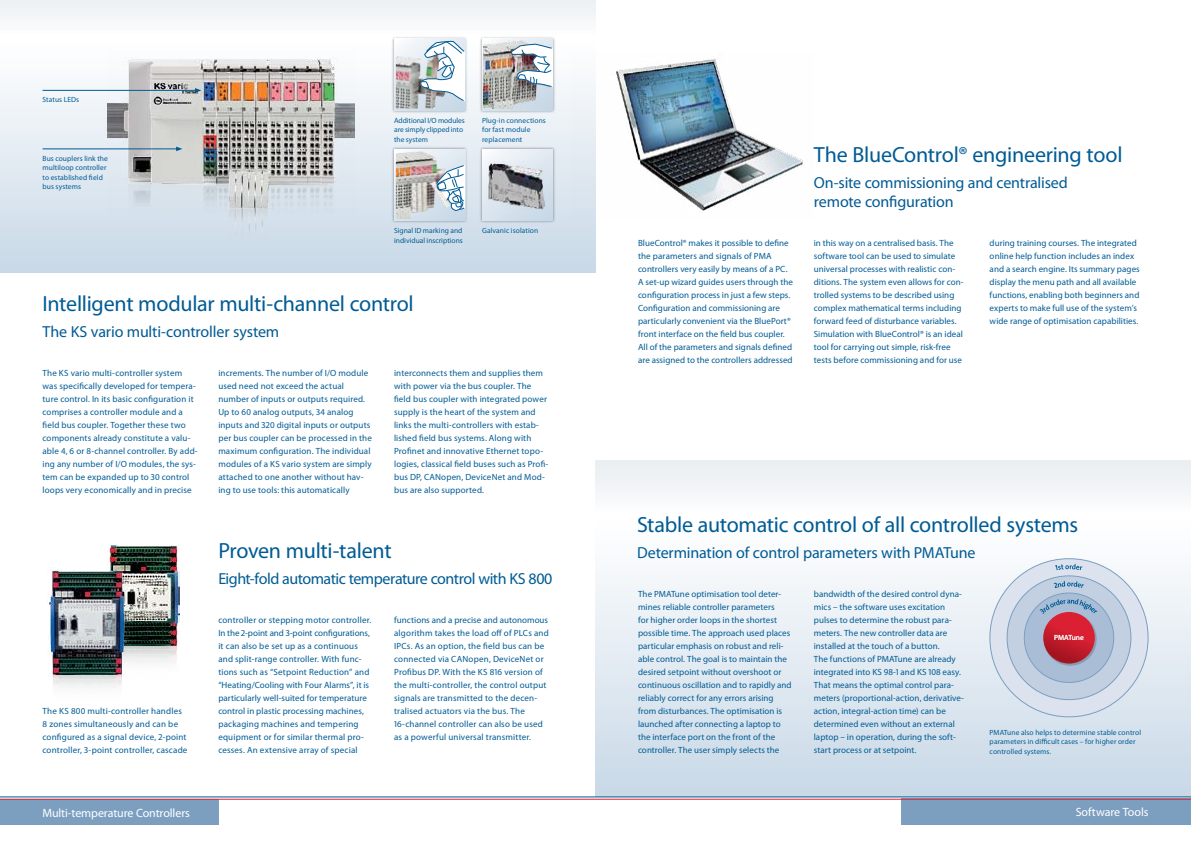
<style>
.page{position:relative;width:1191px;height:842px;background:#fff}
.page>*{position:absolute;margin:0;border:0;box-sizing:border-box;transform-origin:0 0}
.t1{font:22px "Myriad Pro";letter-spacing:-.015em;color:#005b94}
.t2{font:16px/19.5px "Myriad Pro";letter-spacing:-.01em;color:#005b94}
.t3{font:16px "Myriad Pro";letter-spacing:-.03em;color:#005b94}
.t4{font:12px "Myriad Pro";letter-spacing:-.01em;color:#fff}
.t5{font:9px/13px "Myriad Pro";letter-spacing:.01em;color:#005b94}
.t6{font:7.5px/9.5px "Myriad Pro";letter-spacing:.01em;color:#005b94}
.t7{font:7.5px/9.5px "Myriad Pro";letter-spacing:-.01em;color:#005b94}
.t8{font:7.5px "Myriad Pro";color:#fff}
</style>
<div class="page">
<div style="left:901px;top:799px;width:290px;height:26px;background:#7c9fc0"></div>
<div style="left:0;top:799px;width:218px;height:26px;background:#7c9fc0"></div>
<svg style="left:0;top:0;width:595px;height:272px"></svg>
<svg style="left:595px;top:461px;width:596px;height:336px"></svg>
<img style="left:570px;top:53px;width:233px;height:167px">
<hr style="left:0;top:799px;width:1191px;height:1px;background:#da2032">
<hr style="left:0;top:797px;width:1191px;height:1px;background:#005b94">
<img style="left:108px;top:212px;width:246px;height:5px">
<img style="left:228px;top:212px;width:40px;height:31px">
<img style="left:108px;top:49px;width:246px;height:163px">
<div style="left:479px;top:147px;width:76px;height:77px;background:#000;opacity:.4"></div>
<div style="left:482px;top:149px;width:71px;height:72px;background:linear-gradient(to bottom,#edf2f7,#cddce9)"></div>
<img style="left:488px;top:162px;width:57px;height:48px">
<div style="left:391px;top:36px;width:76px;height:77px;background:#000;opacity:.4"></div>
<svg style="left:394px;top:39px;width:71px;height:71px"></svg>
<img style="left:396px;top:41px;width:55px;height:67px">
<svg style="left:420px;top:40px;width:45px;height:61px"></svg>
<div style="left:479px;top:36px;width:76px;height:77px;background:#000;opacity:.4"></div>
<svg style="left:482px;top:39px;width:71px;height:71px"></svg>
<img style="left:484px;top:41px;width:67px;height:67px">
<svg style="left:510px;top:44px;width:43px;height:43px"></svg>
<div style="left:391px;top:147px;width:76px;height:77px;background:#000;opacity:.4"></div>
<div style="left:394px;top:149px;width:71px;height:72px;background:linear-gradient(to right,#dae4ee,#c5d6e6)"></div>
<img style="left:396px;top:151px;width:67px;height:68px">
<svg style="left:436px;top:165px;width:29px;height:46px"></svg>
<img style="left:108px;top:546px;width:71px;height:98px">
<img style="left:127px;top:644px;width:50px;height:18px">
<img style="left:47px;top:567px;width:80px;height:110px">
<div style="left:990px;top:559px;width:158px;height:158px;background:#dce3ee;border-radius:50%"></div>
<div style="left:1007px;top:576px;width:123px;height:124px;background:#c2d0e2;border-radius:50%"></div>
<div style="left:1024px;top:593px;width:89px;height:89px;background:#a9bed6;border-radius:50%"></div>
<div style="left:1043px;top:612px;width:53px;height:53px;background:#000;opacity:.2"></div>
<svg style="left:1043px;top:612px;width:51px;height:51px;background:#c71d2d"></svg>
<hr style="left:43px;top:90px;width:154px;height:1px;background:#005b94">
<svg style="left:195px;top:88px;width:6px;height:5px"></svg>
<hr style="left:43px;top:149px;width:135px;height:1px;background:#005b94">
<svg style="left:176px;top:147px;width:6px;height:4px"></svg>
<svg style="left:1039px;top:599px;width:58px;height:15px"></svg>
<svg style="left:1053px;top:581px;width:31px;height:7px"></svg>
<svg style="left:1055px;top:564px;width:27px;height:6px"></svg>
<p class="t6" style="left:43px;top:95px;width:38px">Status LEDs</p>
<p class="t6" style="left:43px;top:154px;width:67px">Bus couplers link the multiloop controller to established field bus systems</p>
<p class="t7" style="left:394px;top:115px;width:72px">Additional I/O modules are simply clipped into the system</p>
<p class="t6" style="left:482px;top:115px;width:65px">Plug-in connections for fast module replacement</p>
<p class="t6" style="left:394px;top:226px;width:70px">Signal ID marking and individual inscriptions</p>
<p class="t6" style="left:482px;top:226px;width:58px">Galvanic isolation</p>
<h1 class="t1" style="left:43px;top:290px;width:373px">Intelligent modular multi-channel control</h1>
<h2 class="t2" style="left:43px;top:322px;width:238px">The KS vario multi-controller system</h2>
<p class="t5" style="left:43px;top:367px;width:157px">The KS vario multi-controller system was specifically developed for tempera&shy;ture control. In its basic configuration it comprises a controller module and a field bus coupler. Together these two components already constitute a valu&shy;able 4, 6 or 8-channel controller. By add&shy;ing any number of I/O modules, the sys&shy;tem can be expanded up to 30 control loops very economically and in precise</p>
<p class="t5" style="left:218px;top:367px;width:155px">increments. The number of I/O module used need not exceed the actual number of inputs or outputs required.<br>Up to 60 analog outputs, 34 analog inputs and 320 digital inputs or outputs per bus coupler can be processed in the maximum configuration. The individual modules of a KS vario system are simply attached to one another without hav&shy;ing to use tools: this automatically</p>
<p class="t5" style="left:394px;top:367px;width:156px">interconnects them and supplies them with power via the bus coupler. The field bus coupler with integrated power supply is the heart of the system and links the multi-controllers with estab&shy;lished field bus systems. Along with Profinet and innovative Ethernet topo&shy;logies, classical field buses such as Profi&shy;bus DP, CANopen, DeviceNet and Mod&shy;bus are also supported.</p>
<p class="t5" style="left:43px;top:705px;width:146px">The KS 800 multi-controller handles 8 zones simultaneously and can be configured as a signal device, 2-point controller, 3-point controller, cascade</p>
<h1 class="t1" style="left:218px;top:537px;width:175px">Proven multi-talent</h1>
<h2 class="t3" style="left:218px;top:569px;width:335px">Eight-fold automatic temperature control with KS 800</h2>
<p class="t5" style="left:218px;top:614px;width:154px">controller or stepping motor controller.<br>In the 2-point and 3-point configurations, it can also be set up as a continuous and split-range controller. With func&shy;tions such as “Setpoint Reduction” and “Heating/Cooling with Four Alarms”, it is particularly well-suited for temperature control in plastic processing machines, packaging machines and tempering equipment or for similar thermal pro&shy;cesses. An extensive array of special</p>
<p class="t5" style="left:394px;top:614px;width:156px">functions and a precise and autonomous algorithm takes the load off of PLCs and IPCs. As an option, the field bus can be connected via CANopen, DeviceNet or Profibus DP. With the KS 816 version of the multi-controller, the control output signals are transmitted to the decen&shy;tralised actuators via the bus. The 16-channel controller can also be used as a powerful universal transmitter.</p>
<h1 class="t1" style="left:814px;top:141px;width:310px">The BlueControl® engineering tool</h1>
<h2 class="t2" style="left:814px;top:173px;width:256px">On-site commissioning and centralised remote configuration</h2>
<p class="t5" style="left:638px;top:237px;width:156px">BlueControl® makes it possible to define the parameters and signals of PMA controllers very easily by means of a PC.<br>A set-up wizard guides users through the configuration process in just a few steps.<br>Configuration and commissioning are particularly convenient via the BluePort® front interface on the field bus coupler.<br>All of the parameters and signals defined are assigned to the controllers addressed</p>
<p class="t5" style="left:814px;top:237px;width:151px">in this way on a centralised basis. The software tool can be used to simulate universal processes with realistic con&shy;ditions. The system even allows for con&shy;trolled systems to be described using complex mathematical terms including forward feed of disturbance variables.<br>Simulation with BlueControl® is an ideal tool for carrying out simple, risk-free tests before commissioning and for use</p>
<p class="t5" style="left:989px;top:237px;width:152px">during training courses. The integrated online help function includes an index and a search engine. Its summary pages display the menu path and all available functions, enabling both beginners and experts to make full use of the system’s wide range of optimisation capabilities.</p>
<h1 class="t1" style="left:637px;top:511px;width:443px">Stable automatic control of all controlled systems</h1>
<h2 class="t2" style="left:637px;top:543px;width:340px">Determination of control parameters with PMATune</h2>
<p class="t5" style="left:638px;top:588px;width:155px">The PMATune optimisation tool deter&shy;mines reliable controller parameters<br>for higher order loops in the shortest possible time. The approach used places particular emphasis on robust and reli&shy;able control. The goal is to maintain the desired setpoint without overshoot or continuous oscillation and to rapidly and reliably correct for any errors arising from disturbances. The optimisation is launched after connecting a laptop to the interface port on the front of the controller. The user simply selects the</p>
<p class="t5" style="left:814px;top:588px;width:152px">bandwidth of the desired control dyna&shy;mics – the software uses excitation pulses to determine the robust para&shy;meters. The new controller data are installed at the touch of a button.<br>The functions of PMATune are already integrated into KS 98-1 and KS 108 easy.<br>That means the optimal control para&shy;meters (proportional-action, derivative&shy;action, integral-action time) can be determined even without an external laptop – in operation, during the soft&shy;start process or at setpoint.</p>
<p class="t8" style="left:1054px;top:633px;width:31px">PMATune</p>
<p class="t6" style="left:989px;top:727px;width:153px">PMATune also helps to determine stable control parameters in difficult cases – for higher order controlled systems.</p>
<h3 class="t4" style="left:43px;top:805px;width:149px">Multi-temperature Controllers</h3>
<h3 class="t4" style="left:1075px;top:805px;width:74px">Software Tools</h3>
<h3 class="t4" style="left:43px;top:805px;width:127px">Industrie- &amp; Prozessregler</h3>
</div>
